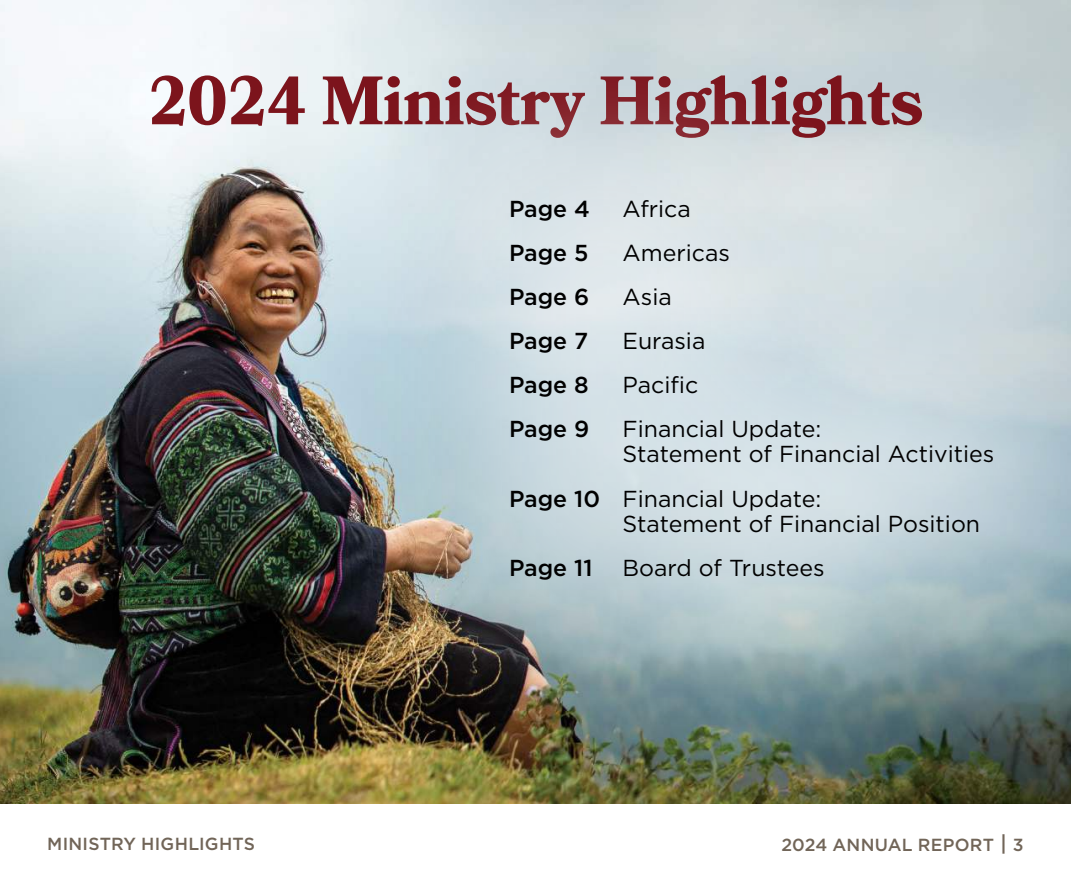
<style>
.page{position:relative;width:1071px;height:882px;background:#fff}
.page>*{position:absolute;margin:0;border:0;box-sizing:border-box;transform-origin:0 0}
.t1{font:700 68.25px "Bookmania";letter-spacing:-.01em;color:#7c141c}
.t2{font:23.1px/44.1px "Gotham";color:#000}
.t3{font:500 23.1px/44.1px "Gotham";color:#000;text-align:justify}
.t4{font:500 17.5px "Gotham";letter-spacing:.01em;color:#716558}
.s1{font-size:21px}
</style>
<div class="page">
<img style="left:0;top:0;width:1071px;height:803px">
<div style="left:350px;top:42px;width:721px;height:695px;background:#fff;opacity:.55"></div>
<h1 class="t1" style="left:148px;top:75px;width:777px">2024 Ministry Highlights</h1>
<p class="t3" style="left:509px;top:188px;width:82px">Page 4<br>Page 5<br>Page 6<br>Page 7<br>Page 8<br>Page 9</p>
<p class="t3" style="left:509px;top:478px;width:93px">Page 10</p>
<p class="t3" style="left:509px;top:547px;width:85px">Page 11</p>
<p class="t2" style="left:623px;top:188px;width:200px">Africa<br>Americas<br>Asia<br>Eurasia<br>Pacific<br>Financial Update:</p>
<p class="t2" style="left:623px;top:433px;width:373px">Statement of Financial Activities<br>Financial Update:</p>
<p class="t2" style="left:623px;top:503px;width:359px">Statement of Financial Position<br>Board of Trustees</p>
<p class="t4" style="left:47px;top:836px;width:209px">MINISTRY HIGHLIGHTS</p>
<p class="t4" style="left:781px;top:837px;width:244px">2024 ANNUAL REPORT <span class="s1">|</span> 3</p>
</div>
